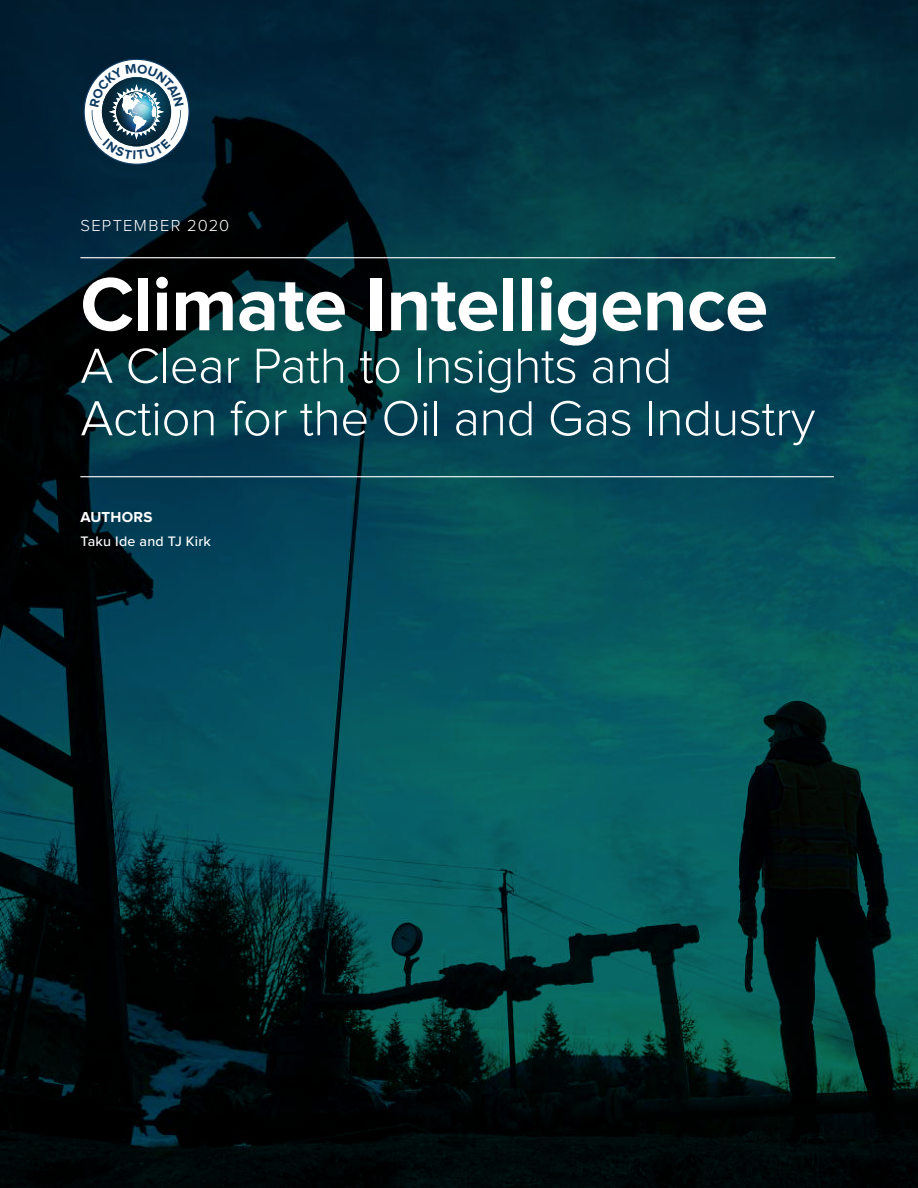
<style>
.page{position:relative;width:918px;height:1188px;background:#fff}
.page>*{position:absolute;margin:0;border:0;box-sizing:border-box;transform-origin:0 0}
.t1{font:700 78px "Proxima Nova";letter-spacing:-.01em;color:#fff}
.t2{font:300 51px/52.5px "Proxima Nova";letter-spacing:-.01em;color:#fff}
.t3{font:300 16.5px "Proxima Nova";letter-spacing:.08em;color:#fff}
.t4{font:700 15px "Proxima Nova";letter-spacing:.01em;color:#fff}
.t5{font:500 14.25px "Proxima Nova";letter-spacing:.015em;color:#fff}
</style>
<div class="page">
<img style="left:0;top:0;width:918px;height:1188px">
<hr style="left:80px;top:257px;width:755px;height:1px;background:#fff">
<hr style="left:80px;top:476px;width:754px;height:1px;background:#fff">
<svg style="left:84px;top:59px;width:106px;height:106px"></svg>
<p class="t3" style="left:80px;top:218px;width:150px">SEPTEMBER 2020</p>
<h1 class="t1" style="left:80px;top:269px;width:689px">Climate Intelligence</h1>
<p class="t2" style="left:80px;top:342px;width:736px">A Clear Path to Insights and<br>Action for the Oil and Gas Industry</p>
<p class="t4" style="left:80px;top:510px;width:74px">AUTHORS</p>
<p class="t5" style="left:80px;top:533px;width:132px">Taku Ide and TJ Kirk</p>
</div>
